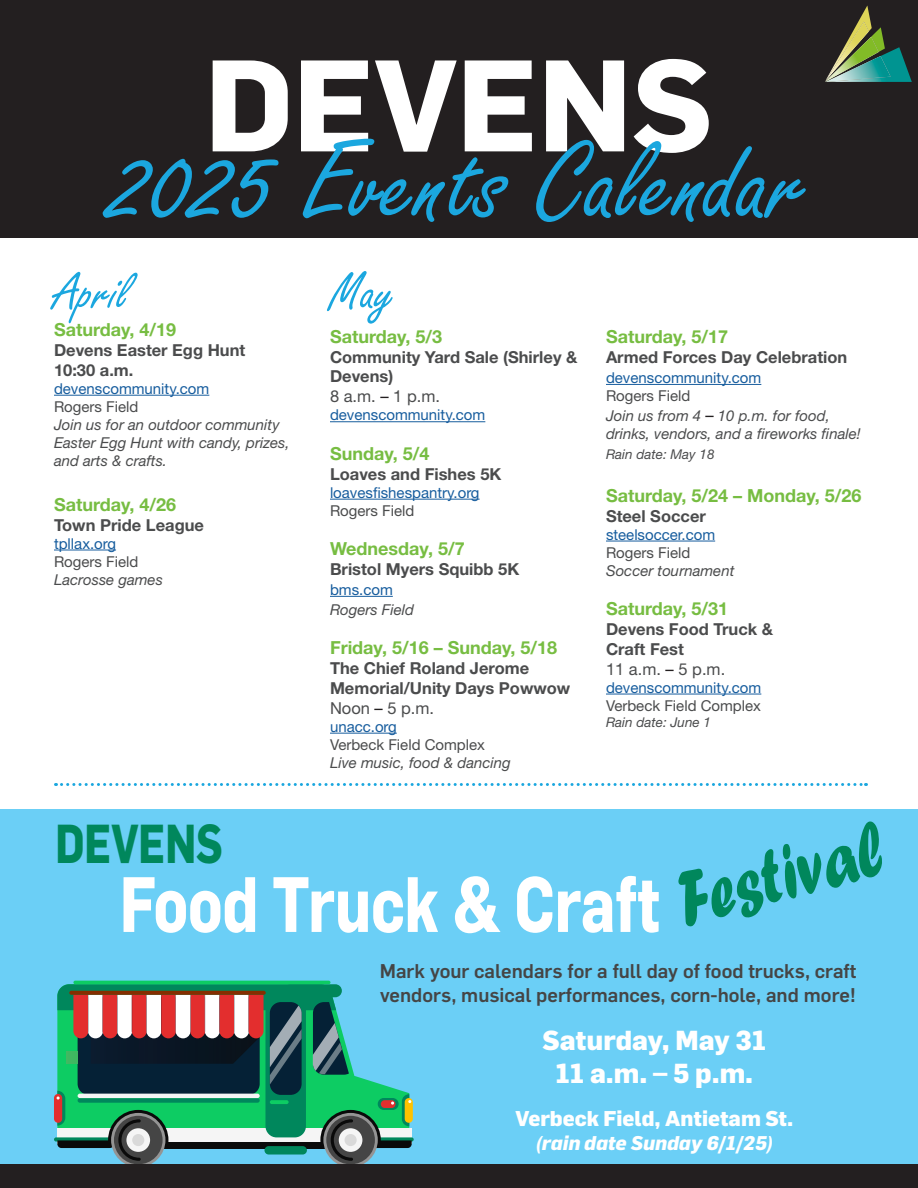
<style>
.page{position:relative;width:918px;height:1188px;background:#fff}
.page>*{position:absolute;margin:0;border:0;box-sizing:border-box;transform-origin:0 0}
.t1{font:700 127.5px "Flama";color:#fff}
.t2{font:120px "Freestyle Script";color:#1ba7df}
.t3{font:80.7px "Forte";color:#00875c;scale:.78 1}
.t4{font:700 76.8px "Flama";color:#fff;scale:.78 1}
.Month_and_Day{font:55.5px "Freestyle Script";color:#1ba7df}
.Month{font:55.5px "Freestyle Script";color:#1ba7df}
.t5{font:700 53.7px "Flama";color:#00875c;scale:.78 1}
.t6{font:800 27px "Flama";color:#fff}
.t7{font:800 21px "Flama";color:#fff}
.t8{font:500 19.5px/23.4px "Flama";color:#454545}
.t9{font:italic 800 19.5px "Flama";color:#fff}
.Month_and_Day-2{font:700 18px "Helvetica Neue LT Std";color:#77bd42}
.Event_Title{font:700 16.5px/19.8px "Helvetica Neue LT Std";color:#4b4c4d}
.Event_Title-2{font:16.5px "Helvetica Neue LT Std";color:#4b4c4d}
.Month_and_Day-3{font:italic 15px/18px "Helvetica Neue LT Std";color:#4b4c4d}
.website{font:15px "Helvetica Neue LT Std";color:#175d9e}
.Fields{font:15px "Helvetica Neue LT Std";color:#4b4c4d}
.description{font:italic 15px "Helvetica Neue LT Std";color:#4b4c4d}
.t10{font:italic 13.5px "Helvetica Neue LT Std";color:#4b4c4d}
.s1{color:#231f20}
.s2{font-style:normal;font-size:16.5px;color:#231f20}
</style>
<div class="page">
<div style="left:0;top:0;width:918px;height:238px;background:#231f20"></div>
<svg style="left:850px;top:5px;width:62px;height:77px"></svg>
<img style="left:825px;top:37px;width:54px;height:45px">
<hr style="left:54px;top:395px;width:155px;height:1px;background:#175d9e">
<hr style="left:54px;top:550px;width:62px;height:1px;background:#175d9e">
<hr style="left:330px;top:421px;width:155px;height:1px;background:#175d9e">
<hr style="left:330px;top:499px;width:150px;height:1px;background:#175d9e">
<hr style="left:330px;top:596px;width:63px;height:1px;background:#175d9e">
<hr style="left:330px;top:733px;width:67px;height:1px;background:#175d9e">
<svg style="left:56px;top:783px;width:811px;height:3px"></svg>
<div style="left:0;top:809px;width:918px;height:367px;background:#6bcff6"></div>
<svg style="left:57px;top:1057px;width:352px;height:71px;fill:#0dcc63"></svg>
<div style="left:57px;top:1128px;width:355px;height:16px;background:#f5f5f5"></div>
<div style="left:54px;top:1137px;width:57px;height:5px;background:#00875c;border-radius:2px"></div>
<div style="left:357px;top:1137px;width:57px;height:5px;background:#00875c;border-radius:2px"></div>
<div style="left:162px;top:1142px;width:164px;height:6px;background:#0a0a0a"></div>
<div style="left:78px;top:997px;width:182px;height:98px;background:#052136;border-radius:11px"></div>
<hr style="left:73px;top:981px;width:257px;height:3px;background:#0dcc63;border-radius:2px">
<div style="left:265px;top:997px;width:41px;height:140px;background:#00875c;border-radius:11px"></div>
<div style="left:270px;top:1002px;width:32px;height:93px;background:#052136;border-radius:11px"></div>
<svg style="left:270px;top:1100px;width:19px;height:4px"></svg>
<div style="left:264px;top:1146px;width:43px;height:9px;background:#00875c;border-radius:4px"></div>
<div style="left:54px;top:1094px;width:8px;height:29px;background:#e32e2e;border-radius:4px"></div>
<div style="left:78px;top:1098px;width:182px;height:5px;background:#00875c;border-radius:2px"></div>
<hr style="left:78px;top:1094px;width:182px;height:4px;background:#f5f5f5;border-radius:2px">
<svg style="left:57px;top:984px;width:292px;height:101px"></svg>
<svg style="left:57px;top:1091px;width:111px;height:70px"></svg>
<svg style="left:405px;top:1098px;width:8px;height:25px"></svg>
<svg style="left:320px;top:1094px;width:92px;height:67px"></svg>
<div style="left:0;top:1164px;width:918px;height:24px;background:#231f20"></div>
<hr style="left:606px;top:384px;width:155px;height:1px;background:#175d9e">
<hr style="left:606px;top:541px;width:109px;height:1px;background:#175d9e">
<hr style="left:606px;top:694px;width:155px;height:1px;background:#175d9e">
<p class="t1" style="left:205px;top:13px;width:509px">DEVENS</p>
<p class="t2" style="left:111px;top:118px;width:697px">2025 Events Calendar</p>
<p class="Month_and_Day" style="left:54px;top:262px;width:77px">April</p>
<p class="Month_and_Day-2" style="left:54px;top:319px;width:124px">Saturday, 4/19</p>
<p class="Event_Title" style="left:54px;top:340px;width:193px">Devens Easter Egg Hunt</p>
<p class="Event_Title" style="left:54px;top:360px;width:81px">10:30 a.m.</p>
<p class="website" style="left:54px;top:379px;width:157px">devenscommunity.com</p>
<p class="Fields" style="left:54px;top:397px;width:86px">Rogers Field</p>
<p class="Month_and_Day-3" style="left:54px;top:415px;width:237px">Join us for an outdoor community<br>Easter Egg Hunt with candy, prizes, and arts &amp; crafts.</p>
<p class="Month_and_Day-2" style="left:54px;top:493px;width:124px">Saturday, 4/26</p>
<p class="Event_Title" style="left:54px;top:514px;width:152px">Town Pride League</p>
<p class="website" style="left:54px;top:534px;width:64px">tpllax.org</p>
<p class="Fields" style="left:54px;top:552px;width:86px">Rogers Field</p>
<p class="description" style="left:54px;top:570px;width:110px">Lacrosse games</p>
<p class="Month" style="left:330px;top:262px;width:66px">May</p>
<p class="Month_and_Day-2" style="left:330px;top:325px;width:114px">Saturday, 5/3</p>
<p class="Event_Title" style="left:330px;top:347px;width:249px">Community Yard Sale (Shirley &amp;<br>Devens)</p>
<p class="Event_Title-2" style="left:330px;top:387px;width:112px">8 a.m. <span class="s1">–</span> 1 p.m.</p>
<p class="website" style="left:330px;top:406px;width:157px">devenscommunity.com</p>
<p class="Month_and_Day-2" style="left:330px;top:442px;width:101px">Sunday, 5/4</p>
<p class="Event_Title" style="left:330px;top:464px;width:173px">Loaves and Fishes 5K</p>
<p class="website" style="left:330px;top:483px;width:151px">loavesfishespantry.org</p>
<p class="Fields" style="left:330px;top:501px;width:86px">Rogers Field</p>
<p class="Month_and_Day-2" style="left:330px;top:538px;width:136px">Wednesday, 5/7</p>
<p class="Event_Title" style="left:330px;top:559px;width:191px">Bristol Myers Squibb 5K</p>
<p class="website" style="left:330px;top:581px;width:64px">bms.com</p>
<p class="Month_and_Day-3" style="left:330px;top:600px;width:86px">Rogers Field</p>
<p class="Month_and_Day-2" style="left:330px;top:637px;width:229px">Friday, 5/16 – Sunday, 5/18</p>
<p class="Event_Title" style="left:330px;top:658px;width:242px">The Chief Roland Jerome<br>Memorial/Unity Days Powwow</p>
<p class="Event_Title-2" style="left:330px;top:698px;width:106px">Noon <span class="s1">–</span> 5 p.m.</p>
<p class="website" style="left:330px;top:717px;width:68px">unacc.org</p>
<p class="Fields" style="left:330px;top:735px;width:157px">Verbeck Field Complex</p>
<p class="description" style="left:330px;top:753px;width:182px">Live music, food &amp; dancing</p>
<p class="Month_and_Day-2" style="left:606px;top:326px;width:124px">Saturday, 5/17</p>
<p class="Event_Title" style="left:606px;top:347px;width:243px">Armed Forces Day Celebration</p>
<p class="website" style="left:606px;top:369px;width:157px">devenscommunity.com</p>
<p class="Fields" style="left:606px;top:387px;width:86px">Rogers Field</p>
<p class="Month_and_Day-3" style="left:606px;top:406px;width:256px">Join us from 4 <span class="s2">–</span> 10 p.m. for food, drinks, vendors, and a fireworks finale!</p>
<p class="t10" style="left:606px;top:446px;width:110px">Rain date: May 18</p>
<p class="Month_and_Day-2" style="left:606px;top:484px;width:257px">Saturday, 5/24 – Monday, 5/26</p>
<p class="Event_Title" style="left:606px;top:505px;width:101px">Steel Soccer</p>
<p class="website" style="left:606px;top:525px;width:111px">steelsoccer.com</p>
<p class="Fields" style="left:606px;top:543px;width:86px">Rogers Field</p>
<p class="description" style="left:606px;top:561px;width:130px">Soccer tournament</p>
<p class="Month_and_Day-2" style="left:606px;top:598px;width:124px">Saturday, 5/31</p>
<p class="Event_Title" style="left:606px;top:619px;width:169px">Devens Food Truck &amp;</p>
<p class="Event_Title" style="left:606px;top:639px;width:79px">Craft Fest</p>
<p class="Event_Title-2" style="left:606px;top:659px;width:121px">11 a.m. <span class="s1">–</span> 5 p.m.</p>
<p class="website" style="left:606px;top:678px;width:157px">devenscommunity.com</p>
<p class="Fields" style="left:606px;top:696px;width:157px">Verbeck Field Complex</p>
<p class="t10" style="left:606px;top:714px;width:107px">Rain date: June 1</p>
<p class="t5" style="left:56px;top:805px;width:216px">DEVENS</p>
<p class="t3" style="left:666px;top:856px;width:273px;rotate:-15deg">Festival</p>
<p class="t4" style="left:120px;top:849px;width:694px">Food Truck &amp; Craft</p>
<p class="t8" style="left:380px;top:958px;width:478px">Mark your calendars for a full day of food trucks, craft vendors, musical performances, corn-hole, and more!</p>
<p class="t6" style="left:542px;top:1021px;width:225px">Saturday, May 31</p>
<p class="t6" style="left:555px;top:1053px;width:199px">11 a.m. – 5 p.m.</p>
<p class="t7" style="left:515px;top:1103px;width:279px">Verbeck Field, Antietam St.</p>
<p class="t9" style="left:535px;top:1129px;width:240px">(rain date Sunday 6/1/25)</p>
</div>
